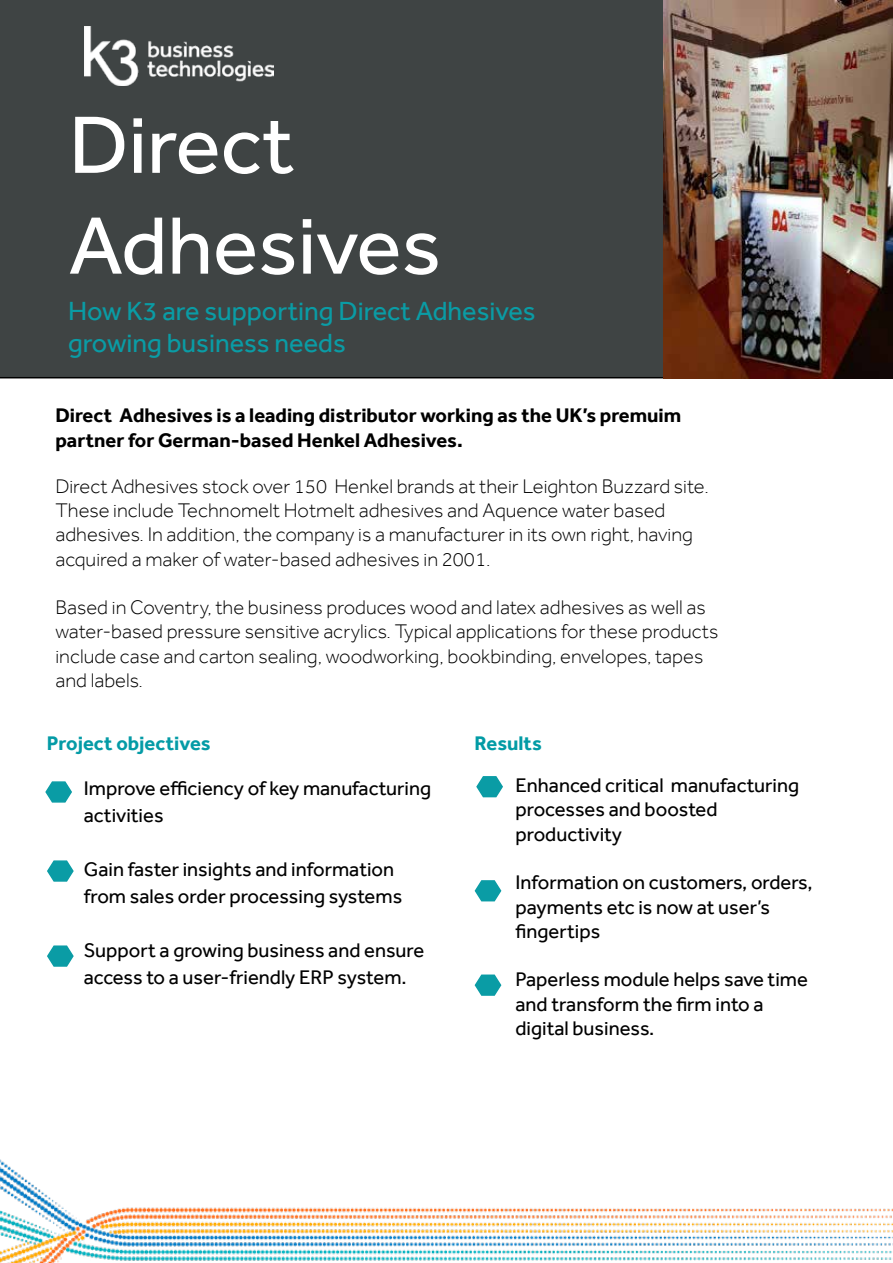
<style>
.page{position:relative;width:893px;height:1263px;background:#fff}
.page>*{position:absolute;margin:0;border:0;box-sizing:border-box;transform-origin:0 0}
.t1{font:84px/100.8px "Effra";color:#fff}
.t2{font:27px/32.4px "Effra";color:#0a9ca5}
.t3{font:300 20.25px/24.3px "Effra";color:#000}
.t4{font:20.25px/24.3px "Effra";color:#000}
.t5{font:700 20.25px/24.3px "Effra";color:#000}
.t6{font:700 20.25px "Effra";color:#049ba6}
.t7{font:700 20.25px "Effra";color:#029ba5}
</style>
<div class="page">
<div style="left:0;top:0;width:663px;height:378px;background:#3f4444"></div>
<img style="left:85px;top:27px;width:189px;height:58px">
<svg style="left:45px;top:781px;width:27px;height:22px"></svg>
<img style="left:0;top:1159px;width:893px;height:104px">
<svg style="left:47px;top:860px;width:27px;height:22px"></svg>
<svg style="left:47px;top:945px;width:27px;height:22px"></svg>
<svg style="left:476px;top:776px;width:27px;height:22px"></svg>
<svg style="left:474px;top:880px;width:28px;height:22px"></svg>
<svg style="left:474px;top:974px;width:28px;height:22px"></svg>
<img style="left:663px;top:0;width:230px;height:378px">
<h1 class="t1" style="left:69px;top:93px;width:374px">Direct<br>Adhesives</h1>
<h2 class="t2" style="left:68px;top:294px;width:469px">How K3 are supporting Direct Adhesives growing business needs</h2>
<p class="t5" style="left:55px;top:403px;width:627px">Direct Adhesives is a leading distributor working as the UK’s premuim partner for German-based Henkel Adhesives.</p>
<p class="t3" style="left:55px;top:473px;width:655px">Direct Adhesives stock over 150 Henkel brands at their Leighton Buzzard site.<br>These include Technomelt Hotmelt adhesives and Aquence water based adhesives. In addition, the company is a manufacturer in its own right, having acquired a maker of water-based adhesives in 2001.</p>
<p class="t3" style="left:55px;top:595px;width:665px">Based in Coventry, the business produces wood and latex adhesives as well as water-based pressure sensitive acrylics. Typical applications for these products include case and carton sealing, woodworking, bookbinding, envelopes, tapes and labels.</p>
<p class="t6" style="left:47px;top:731px;width:165px">Project objectives</p>
<p class="t4" style="left:84px;top:774px;width:349px;line-height:27px">Improve efficiency of key manufacturing activities</p>
<p class="t4" style="left:84px;top:855px;width:320px;line-height:27px">Gain faster insights and information from sales order processing systems</p>
<p class="t4" style="left:84px;top:936px;width:342px;line-height:27px">Support a growing business and ensure access to a user-friendly ERP system.</p>
<p class="t7" style="left:475px;top:731px;width:69px">Results</p>
<p class="t4" style="left:515px;top:773px;width:285px">Enhanced critical manufacturing processes and boosted productivity</p>
<p class="t4" style="left:515px;top:870px;width:298px">Information on customers, orders, payments etc is now at user’s fingertips</p>
<p class="t4" style="left:515px;top:967px;width:294px">Paperless module helps save time and transform the firm into a digital business.</p>
</div>
